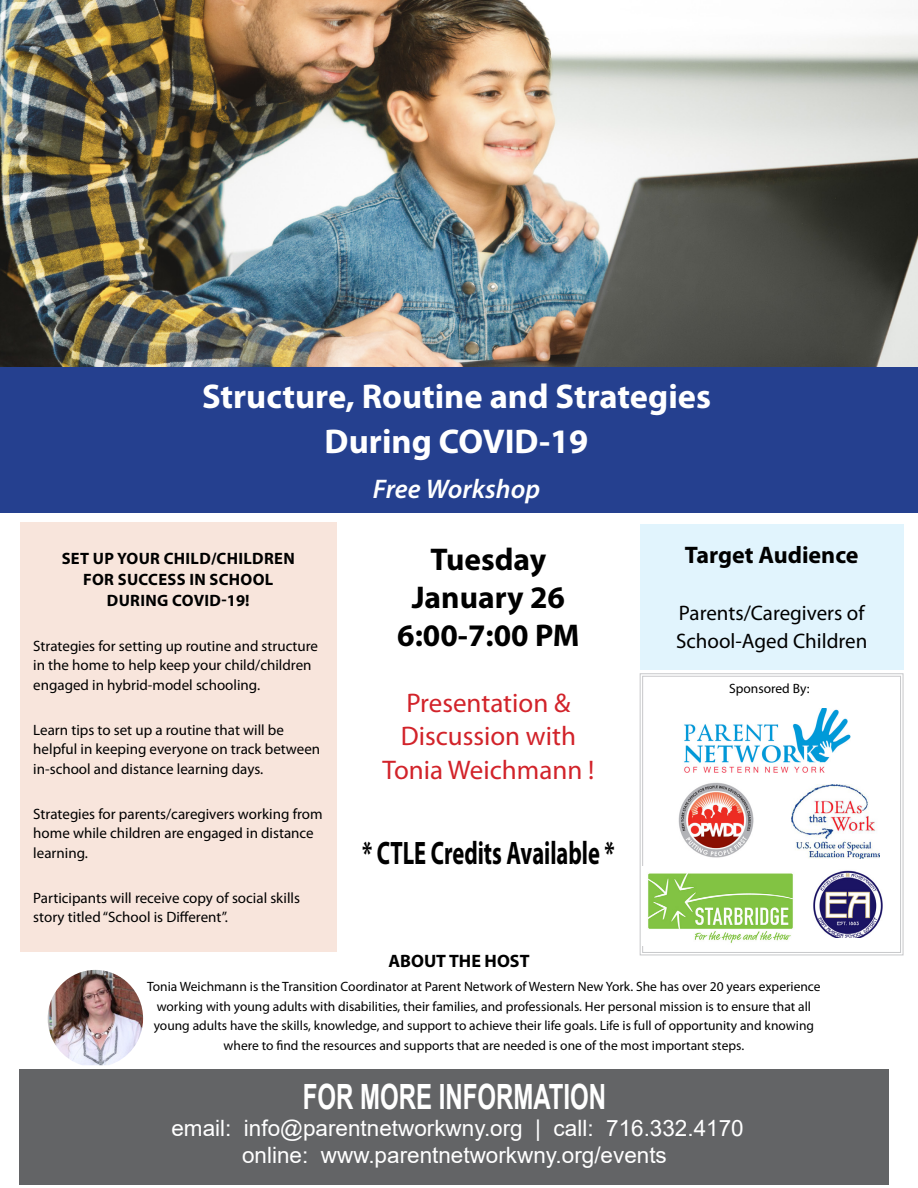
<style>
.page{position:relative;width:918px;height:1188px;background:#fff}
.page>*{position:absolute;margin:0;border:0;box-sizing:border-box;transform-origin:0 0}
.t1{font:700 34.8px "Arial";color:#fff;scale:.69 1}
.t2{font:700 34.5px/45px "Myriad Pro";color:#fff;text-align:center}
.t3{font:700 32.7px "Myriad Pro";color:#000;scale:.69 1}
.t4{font:700 31.5px/37.8px "Myriad Pro";color:#000;text-align:center}
.t5{font:27px/33.3px "Myriad Pro";color:#d2232a;text-align:center}
.t6{font:italic 600 27px "Myriad Pro";color:#fff}
.t7{font:700 24px "Myriad Pro";color:#000}
.t8{font:22.5px/27px "Arial";color:#fff;text-align:center}
.t9{font:21px/28.5px "Myriad Pro";color:#000}
.t10{font:700 18px "Myriad Pro";color:#000}
.t11{font:700 16.5px/21px "Myriad Pro";letter-spacing:.02em;color:#000;text-align:center}
.t12{font:15px/19.5px "Myriad Pro";color:#000}
.t13{font:13.5px/19.5px "Myriad Pro";color:#000;text-align:center}
</style>
<div class="page">
<svg style="left:640px;top:673px;width:264px;height:282px"></svg>
<div style="left:642px;top:676px;width:259px;height:277px;border:1px solid #c7c8ca"></div>
<div style="left:640px;top:524px;width:263px;height:146px;background:#e1f4fd"></div>
<div style="left:20px;top:522px;width:317px;height:430px;background:#f8e5dc"></div>
<img style="left:0;top:0;width:918px;height:367px">
<div style="left:0;top:367px;width:918px;height:146px;background:#25408f"></div>
<img style="left:678px;top:708px;width:180px;height:64px">
<img style="left:48px;top:970px;width:95px;height:95px">
<img style="left:678px;top:781px;width:77px;height:77px">
<img style="left:791px;top:784px;width:89px;height:74px">
<img style="left:641px;top:867px;width:158px;height:78px">
<img style="left:808px;top:869px;width:80px;height:68px">
<div style="left:20px;top:1069px;width:869px;height:116px;background:#636466"></div>
<h2 class="t2" style="left:202px;top:373px;width:510px">Structure, Routine and Strategies<br>During COVID-19</h2>
<h3 class="t6" style="left:373px;top:472px;width:169px">Free Workshop</h3>
<p class="t11" style="left:62px;top:547px;width:235px">SET UP YOUR CHILD/CHILDREN<br>FOR SUCCESS IN SCHOOL<br>DURING COVID-19!</p>
<p class="t12" style="left:33px;top:636px;width:286px">Strategies for setting up routine and structure in the home to help keep your child/children engaged in hybrid-model schooling.</p>
<p class="t12" style="left:33px;top:720px;width:288px">Learn tips to set up a routine that will be helpful in keeping everyone on track between in-school and distance learning days.</p>
<p class="t12" style="left:33px;top:804px;width:291px">Strategies for parents/caregivers working from home while children are engaged in distance learning.</p>
<p class="t12" style="left:33px;top:888px;width:268px">Participants will receive copy of social skills story titled “School is Different”.</p>
<h3 class="t4" style="left:397px;top:540px;width:184px">Tuesday<br>January 26<br>6:00-7:00 PM</h3>
<h3 class="t5" style="left:383px;top:686px;width:213px">Presentation &amp;<br>Discussion with<br>Tonia Weichmann !</h3>
<h3 class="t3" style="left:362px;top:832px;width:368px">* CTLE Credits Available *</h3>
<h3 class="t7" style="left:685px;top:539px;width:175px">Target Audience</h3>
<h3 class="t9" style="left:676px;top:598px;width:193px">Parents/Caregivers of<br>School-Aged Children</h3>
<p class="t13" style="left:729px;top:678px;width:82px">Sponsored By:</p>
<h3 class="t10" style="left:388px;top:949px;width:143px">ABOUT THE HOST</h3>
<p class="t13" style="left:147px;top:977px;width:675px">Tonia Weichmann is the Transition Coordinator at Parent Network of Western New York. She has over 20 years experience working with young adults with disabilities, their families, and professionals. Her personal mission is to ensure that all young adults have the skills, knowledge, and support to achieve their life goals. Life is full of opportunity and knowing where to find the resources and supports that are needed is one of the most important steps.</p>
<h1 class="t1" style="left:303px;top:1072px;width:441px">FOR MORE INFORMATION</h1>
<h3 class="t8" style="left:171px;top:1114px;width:574px">email: info@parentnetworkwny.org | call: 716.332.4170 online: www.parentnetworkwny.org/events</h3>
</div>
